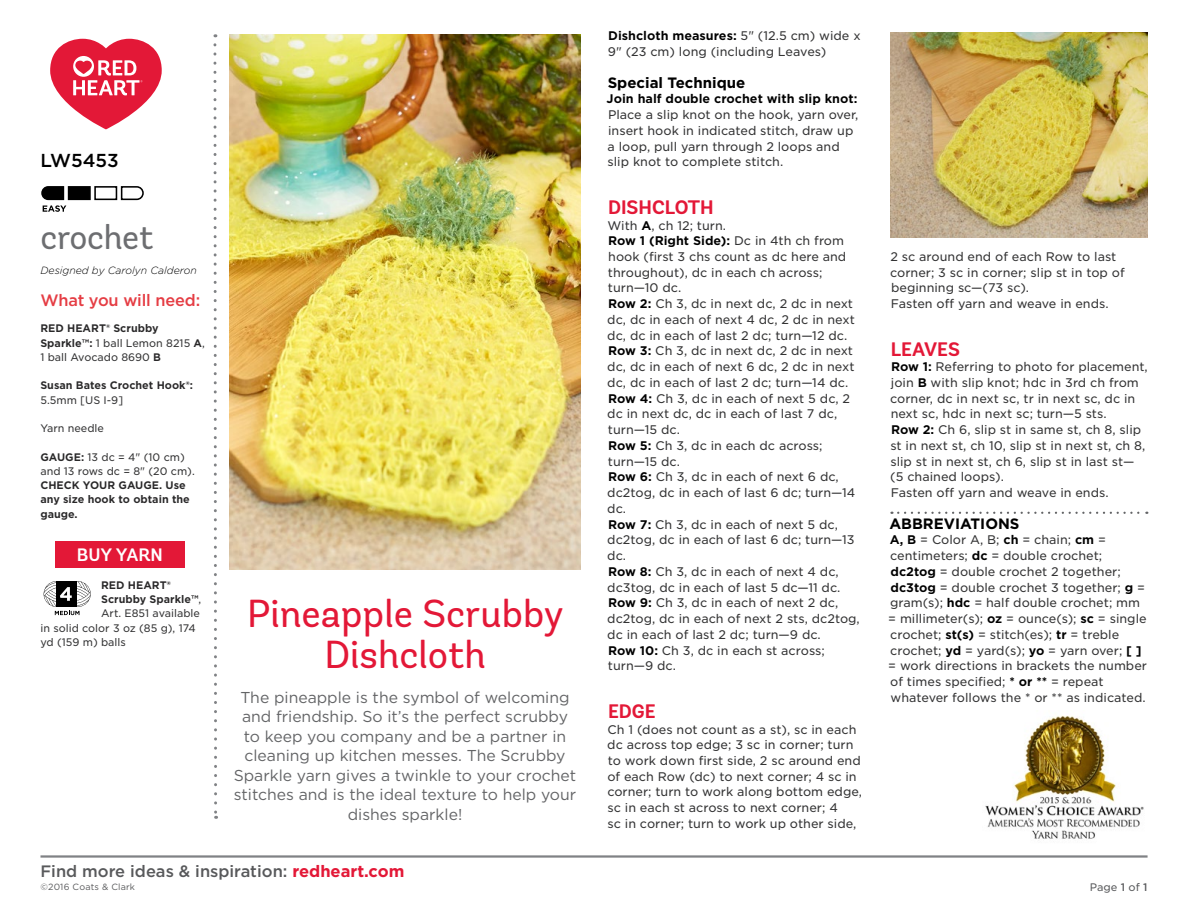
<style>
.page{position:relative;width:1188px;height:918px;background:#fff}
.page>*{position:absolute;margin:0;border:0;box-sizing:border-box;transform-origin:0 0}
.t1{font:39px/41.2px "Andes Rounded";color:#e31837;text-align:center}
.t2{font:34.5px "Andes Rounded";letter-spacing:-.01em;color:#6d6e71}
.t3{font:700 19.5px "Andes Rounded";color:#e31837}
.t4{font:500 18.75px "Gotham";color:#000}
.t5{font:600 18px "Andes Rounded";color:#fff}
.t6{font:500 16.5px "Gotham";color:#58595b}
.t7{font:500 16.5px "Gotham";letter-spacing:-.01em;color:#e53d44}
.t8{font:15.75px/19.5px "Gotham";color:#636466;text-align:center}
.t9{font:700 15px "Gotham";color:#000}
.t10{font:12px/15.8px "Gotham S Sm";color:#333334}
.t11{font:700 12px "Gotham S Sm";color:#000}
.t12{font:10.5px/14.2px "Gotham S Sm";color:#333334}
.t13{font:700 10.5px/14.2px "Gotham S Sm";color:#292829}
.t14{font:italic 300 10.5px "Gotham Rounded";color:#000}
.t15{font:10.5px "Gotham S Sm";color:#58595b}
.t16{font:9px "Gotham";letter-spacing:.02em;color:#58595b}
.s1{font-weight:700;color:#292829}
.s2{font-weight:400;color:#333334}
.s3{font-weight:700;color:#000}
.s4{font-weight:700;color:#e31837}
.s5{font-weight:500}
</style>
<div class="page">
<hr style="left:40px;top:855px;width:1108px;height:3px;background:#808285">
<svg style="left:120px;top:186px;width:24px;height:15px"></svg>
<div style="left:94px;top:186px;width:23px;height:14px;background:#fff;border:2px solid #000"></div>
<div style="left:68px;top:186px;width:23px;height:14px;background:#000;border:2px solid #000"></div>
<svg style="left:41px;top:186px;width:25px;height:26px"></svg>
<svg style="left:213px;top:34px;width:5px;height:785px"></svg>
<div style="left:55px;top:542px;width:130px;height:26px;background:#e31837"></div>
<svg style="left:44px;top:581px;width:47px;height:34px"></svg>
<img style="left:230px;top:34px;width:350px;height:536px">
<svg style="left:898px;top:512px;width:249px;height:2px"></svg>
<img style="left:985px;top:715px;width:159px;height:124px">
<svg style="left:50px;top:39px;width:112px;height:90px"></svg>
<img style="left:890px;top:32px;width:258px;height:205px">
<h3 class="t4" style="left:40px;top:148px;width:80px">LW5453</h3>
<h2 class="t2" style="left:40px;top:216px;width:115px">crochet</h2>
<p class="t14" style="left:40px;top:263px;width:158px">Designed by Carolyn Calderon</p>
<h3 class="t7" style="left:40px;top:289px;width:161px">What you will need:</h3>
<p class="t12" style="left:40px;top:321px;width:166px"><span class="s1">RED HEART® Scrubby<br>Sparkle™:</span> 1 ball Lemon 8215 <span class="s1">A</span>,<br>1 ball Avocado 8690 <span class="s1">B</span></p>
<p class="t13" style="left:40px;top:378px;width:154px">Susan Bates Crochet Hook®:</p>
<p class="t12" style="left:40px;top:392px;width:84px">5.5mm [US I-9]</p>
<p class="t12" style="left:40px;top:421px;width:65px">Yarn needle</p>
<p class="t12" style="left:40px;top:449px;width:156px"><span class="s1">GAUGE:</span> 13 dc = 4" (10 cm) and 13 rows dc = 8" (20 cm).</p>
<p class="t13" style="left:40px;top:478px;width:151px">CHECK YOUR GAUGE. Use any size hook to obtain the gauge.</p>
<h3 class="t5" style="left:77px;top:544px;width:87px">BUY YARN</h3>
<p class="t13" style="left:101px;top:578px;width:71px">RED HEART®</p>
<p class="t13" style="left:101px;top:592px;width:102px">Scrubby Sparkle™<span class="s2">,</span></p>
<p class="t12" style="left:101px;top:606px;width:100px">Art. E851 available</p>
<p class="t12" style="left:40px;top:620px;width:157px">in solid color 3 oz (85 g), 174</p>
<p class="t12" style="left:40px;top:635px;width:87px">yd (159 m) balls</p>
<h1 class="t1" style="left:247px;top:593px;width:318px">Pineapple Scrubby<br>Dishcloth</h1>
<p class="t8" style="left:234px;top:687px;width:344px">The pineapple is the symbol of welcoming and friendship. So it’s the perfect scrubby to keep you company and be a partner in cleaning up kitchen messes. The Scrubby Sparkle yarn gives a twinkle to your crochet stitches and is the ideal texture to help your dishes sparkle!</p>
<p class="t10" style="left:608px;top:28px;width:254px"><span class="s3">Dishcloth measures:</span> 5" (12.5 cm) wide x<br>9" (23 cm) long (including Leaves)</p>
<p class="t9" style="left:608px;top:72px;width:139px">Special Technique</p>
<p class="t11" style="left:607px;top:91px;width:252px">Join half double crochet with slip knot:</p>
<p class="t10" style="left:608px;top:107px;width:252px">Place a slip knot on the hook, yarn over, insert hook in indicated stitch, draw up a loop, pull yarn through 2 loops and slip knot to complete stitch.</p>
<h3 class="t3" style="left:608px;top:195px;width:107px">DISHCLOTH</h3>
<p class="t10" style="left:607px;top:217px;width:254px">With <span class="s3">A</span>, ch 12; turn.<br><span class="s3">Row 1 (Right Side):</span> Dc in 4th ch from hook (first 3 chs count as dc here and throughout), dc in each ch across; turn—10 dc.<br><span class="s3">Row 2:</span> Ch 3, dc in next dc, 2 dc in next dc, dc in each of next 4 dc, 2 dc in next dc, dc in each of last 2 dc; turn—12 dc.<br><span class="s3">Row 3:</span> Ch 3, dc in next dc, 2 dc in next dc, dc in each of next 6 dc, 2 dc in next dc, dc in each of last 2 dc; turn—14 dc.<br><span class="s3">Row 4:</span> Ch 3, dc in each of next 5 dc, 2 dc in next dc, dc in each of last 7 dc, turn—15 dc.<br><span class="s3">Row 5:</span> Ch 3, dc in each dc across; turn—15 dc.<br><span class="s3">Row 6:</span> Ch 3, dc in each of next 6 dc, dc2tog, dc in each of last 6 dc; turn—14 dc.<br><span class="s3">Row 7:</span> Ch 3, dc in each of next 5 dc, dc2tog, dc in each of last 6 dc; turn—13 dc.<br><span class="s3">Row 8:</span> Ch 3, dc in each of next 4 dc, dc3tog, dc in each of last 5 dc—11 dc.<br><span class="s3">Row 9:</span> Ch 3, dc in each of next 2 dc, dc2tog, dc in each of next 2 sts, dc2tog, dc in each of last 2 dc; turn—9 dc.<br><span class="s3">Row 10:</span> Ch 3, dc in each st across; turn—9 dc.</p>
<h3 class="t3" style="left:608px;top:699px;width:49px">EDGE</h3>
<p class="t10" style="left:607px;top:721px;width:256px">Ch 1 (does not count as a st), sc in each dc across top edge; 3 sc in corner; turn to work down first side, 2 sc around end of each Row (dc) to next corner; 4 sc in corner; turn to work along bottom edge, sc in each st across to next corner; 4<br>sc in corner; turn to work up other side,</p>
<p class="t10" style="left:890px;top:248px;width:236px">2 sc around end of each Row to last corner; 3 sc in corner; slip st in top of beginning sc—(73 sc).<br>Fasten off yarn and weave in ends.</p>
<h3 class="t3" style="left:891px;top:337px;width:71px">LEAVES</h3>
<p class="t10" style="left:890px;top:359px;width:259px"><span class="s3">Row 1:</span> Referring to photo for placement, join <span class="s3">B</span> with slip knot; hdc in 3rd ch from corner, dc in next sc, tr in next sc, dc in next sc, hdc in next sc; turn—5 sts.<br><span class="s3">Row 2:</span> Ch 6, slip st in same st, ch 8, slip st in next st, ch 10, slip st in next st, ch 8, slip st in next st, ch 6, slip st in last st— (5 chained loops).<br>Fasten off yarn and weave in ends.</p>
<p class="t9" style="left:889px;top:513px;width:132px">ABBREVIATIONS</p>
<p class="t10" style="left:888px;top:532px;width:260px"><span class="s3">A, B</span> = Color A, B; <span class="s3">ch</span> = chain; <span class="s3">cm</span> = centimeters; <span class="s3">dc</span> = double crochet; <span class="s3">dc2tog</span> = double crochet 2 together; <span class="s3">dc3tog</span> = double crochet 3 together; <span class="s3">g</span> = gram(s); <span class="s3">hdc</span> = half double crochet; mm = millimeter(s); <span class="s3">oz</span> = ounce(s); <span class="s3">sc</span> = single crochet; <span class="s3">st(s)</span> = stitch(es); <span class="s3">tr</span> = treble crochet; <span class="s3">yd</span> = yard(s); <span class="s3">yo</span> = yarn over; <span class="s3">[ ] </span>= work directions in brackets the number of times specified; <span class="s3">* or **</span> = repeat whatever follows the * or ** as indicated.</p>
<h3 class="t6" style="left:40px;top:860px;width:365px">Find more ideas &amp; inspiration: <span class="s4">redheart.com</span></h3>
<p class="t16" style="left:40px;top:882px;width:96px">©2016 Coats &amp; Clark</p>
<p class="t15" style="left:1090px;top:880px;width:59px">Page <span class="s5">1</span> of <span class="s5">1</span></p>
</div>
